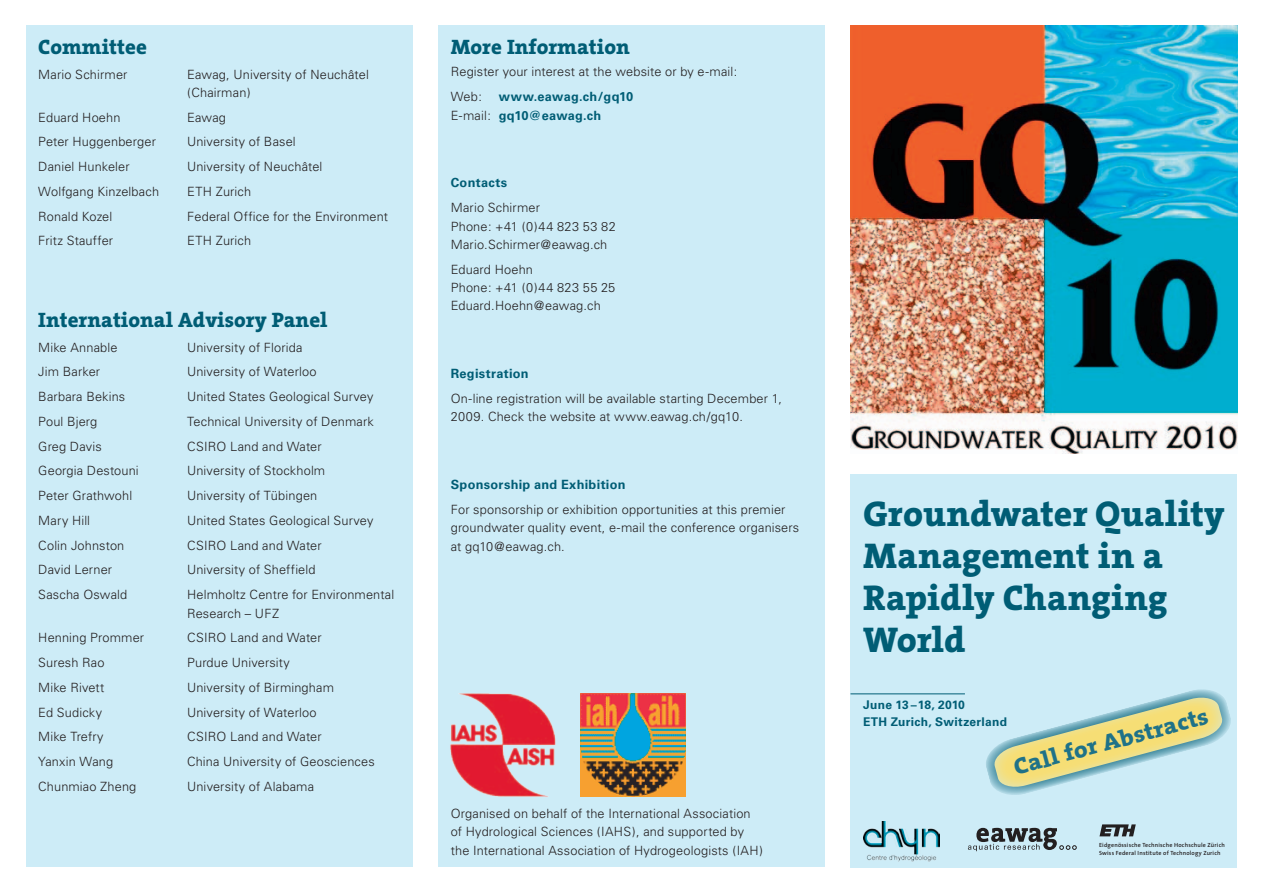
<style>
.page{position:relative;width:1263px;height:893px;background:#fff}
.page>*{position:absolute;margin:0;border:0;box-sizing:border-box;transform-origin:0 0}
.t1{font:800 36px/42px "The Serif B8";color:#005d75}
.t2{font:800 23.1px "The Serif B8";color:#005d75;scale:1.06 1}
.t3{font:800 21px "The Serif B8";color:#005d75}
.t4{font:300 12.75px/18.3px "Univers";letter-spacing:.01em;color:#231f20}
.t5{font:700 12.75px/18.3px "Univers";letter-spacing:.025em;color:#005d75}
.t6{font:700 12px/16.5px "Univers";letter-spacing:.025em;color:#005d75}
.t7{font:600 6px/8.1px "The Sans";letter-spacing:.03em;color:#231f20}
.s1{font-weight:300;color:#231f20}
</style>
<div class="page">
<div style="left:438px;top:26px;width:387px;height:841px;background:#cdecf7"></div>
<img style="left:850px;top:26px;width:387px;height:427px">
<div style="left:850px;top:474px;width:387px;height:393px;background:#cdecf7"></div>
<hr style="left:850px;top:693px;width:115px;height:1px;background:#005d75">
<svg style="left:968px;top:828px;width:109px;height:23px"></svg>
<img style="left:863px;top:821px;width:77px;height:40px">
<svg style="left:1099px;top:824px;width:37px;height:12px"></svg>
<div style="left:26px;top:26px;width:386px;height:841px;background:#cdecf7"></div>
<img style="left:450px;top:693px;width:106px;height:104px">
<img style="left:580px;top:694px;width:105px;height:103px">
<svg style="left:986px;top:689px;width:245px;height:106px"></svg>
<h3 class="t3" style="left:38px;top:35px;width:110px">Committee</h3>
<p class="t4" style="left:38px;top:65px;width:91px">Mario Schirmer</p>
<p class="t4" style="left:187px;top:65px;width:183px">Eawag, University of Neuchâtel (Chairman)</p>
<p class="t4" style="left:38px;top:108px;width:84px">Eduard Hoehn</p>
<p class="t4" style="left:187px;top:108px;width:40px">Eawag</p>
<p class="t4" style="left:38px;top:133px;width:119px">Peter Huggenberger</p>
<p class="t4" style="left:187px;top:133px;width:110px">University of Basel</p>
<p class="t4" style="left:38px;top:158px;width:93px">Daniel Hunkeler</p>
<p class="t4" style="left:187px;top:158px;width:137px">University of Neuchâtel</p>
<p class="t4" style="left:38px;top:182px;width:122px">Wolfgang Kinzelbach</p>
<p class="t4" style="left:187px;top:182px;width:66px">ETH Zurich</p>
<p class="t4" style="left:38px;top:207px;width:76px">Ronald Kozel</p>
<p class="t4" style="left:187px;top:207px;width:203px">Federal Office for the Environment</p>
<p class="t4" style="left:38px;top:232px;width:76px">Fritz Stauffer</p>
<p class="t4" style="left:187px;top:232px;width:66px">ETH Zurich</p>
<h3 class="t3" style="left:38px;top:308px;width:291px">International Advisory Panel</h3>
<p class="t4" style="left:38px;top:338px;width:81px">Mike Annable</p>
<p class="t4" style="left:187px;top:338px;width:117px">University of Florida</p>
<p class="t4" style="left:38px;top:363px;width:63px">Jim Barker</p>
<p class="t4" style="left:187px;top:363px;width:131px">University of Waterloo</p>
<p class="t4" style="left:38px;top:387px;width:89px">Barbara Bekins</p>
<p class="t4" style="left:187px;top:387px;width:188px">United States Geological Survey</p>
<p class="t4" style="left:38px;top:412px;width:61px">Poul Bjerg</p>
<p class="t4" style="left:187px;top:412px;width:188px">Technical University of Denmark</p>
<p class="t4" style="left:38px;top:437px;width:65px">Greg Davis</p>
<p class="t4" style="left:187px;top:437px;width:136px">CSIRO Land and Water</p>
<p class="t4" style="left:38px;top:462px;width:102px">Georgia Destouni</p>
<p class="t4" style="left:187px;top:462px;width:140px">University of Stockholm</p>
<p class="t4" style="left:38px;top:486px;width:95px">Peter Grathwohl</p>
<p class="t4" style="left:187px;top:486px;width:132px">University of Tübingen</p>
<p class="t4" style="left:38px;top:511px;width:53px">Mary Hill</p>
<p class="t4" style="left:187px;top:511px;width:188px">United States Geological Survey</p>
<p class="t4" style="left:38px;top:536px;width:88px">Colin Johnston</p>
<p class="t4" style="left:187px;top:536px;width:136px">CSIRO Land and Water</p>
<p class="t4" style="left:38px;top:561px;width:75px">David Lerner</p>
<p class="t4" style="left:187px;top:561px;width:130px">University of Sheffield</p>
<p class="t4" style="left:38px;top:585px;width:91px">Sascha Oswald</p>
<p class="t4" style="left:187px;top:585px;width:209px">Helmholtz Centre for Environmental<br>Research – UFZ</p>
<p class="t4" style="left:38px;top:629px;width:107px">Henning Prommer</p>
<p class="t4" style="left:187px;top:629px;width:136px">CSIRO Land and Water</p>
<p class="t4" style="left:38px;top:653px;width:68px">Suresh Rao</p>
<p class="t4" style="left:187px;top:653px;width:104px">Purdue University</p>
<p class="t4" style="left:38px;top:678px;width:68px">Mike Rivett</p>
<p class="t4" style="left:187px;top:678px;width:148px">University of Birmingham</p>
<p class="t4" style="left:38px;top:703px;width:65px">Ed Sudicky</p>
<p class="t4" style="left:187px;top:703px;width:131px">University of Waterloo</p>
<p class="t4" style="left:38px;top:728px;width:67px">Mike Trefry</p>
<p class="t4" style="left:187px;top:728px;width:136px">CSIRO Land and Water</p>
<p class="t4" style="left:38px;top:752px;width:76px">Yanxin Wang</p>
<p class="t4" style="left:187px;top:752px;width:189px">China University of Geosciences</p>
<p class="t4" style="left:38px;top:777px;width:100px">Chunmiao Zheng</p>
<p class="t4" style="left:187px;top:777px;width:129px">University of Alabama</p>
<h3 class="t3" style="left:451px;top:35px;width:181px">More Information</h3>
<p class="t4" style="left:451px;top:60px;width:288px;line-height:24.8px">Register your interest at the website or by e-mail:<br>Web:</p>
<p class="t5" style="left:451px;top:88px;width:184px;text-indent:48px">www.eawag.ch/gq10<br><span class="s1">E-mail:</span> gq10@eawag.ch</p>
<p class="t5" style="left:451px;top:174px;width:58px">Contacts</p>
<p class="t4" style="left:451px;top:199px;width:167px">Mario Schirmer<br>Phone: +41 (0)44 823 53 82<br>Mario.Schirmer@eawag.ch</p>
<p class="t4" style="left:451px;top:260px;width:166px">Eduard Hoehn<br>Phone: +41 (0)44 823 55 25<br>Eduard.Hoehn@eawag.ch</p>
<p class="t5" style="left:451px;top:365px;width:79px">Registration</p>
<p class="t4" style="left:451px;top:389px;width:333px">On-line registration will be available starting December 1,<br>2009. Check the website at www.eawag.ch/gq10.</p>
<p class="t5" style="left:451px;top:476px;width:176px">Sponsorship and Exhibition</p>
<p class="t4" style="left:451px;top:500px;width:350px">For sponsorship or exhibition opportunities at this premier groundwater quality event, e-mail the conference organisers at gq10@eawag.ch.</p>
<p class="t4" style="left:451px;top:804px;width:314px">Organised on behalf of the International Association of Hydrological Sciences (IAHS), and supported by the International Association of Hydrogeologists (IAH)</p>
<h1 class="t1" style="left:863px;top:494px;width:363px">Groundwater Quality<br>Management in a<br>Rapidly Changing<br>World</h1>
<p class="t6" style="left:863px;top:697px;width:145px">June 13 –18, 2010<br>ETH Zurich, Switzerland</p>
<h2 class="t2" style="left:1011px;top:755px;width:191px;rotate:-15deg">Call for Abstracts</h2>
<p class="t7" style="left:1099px;top:840px;width:127px">Eidgenössische Technische Hochschule Zürich<br>Swiss Federal Institute of Technology Zurich</p>
</div>
